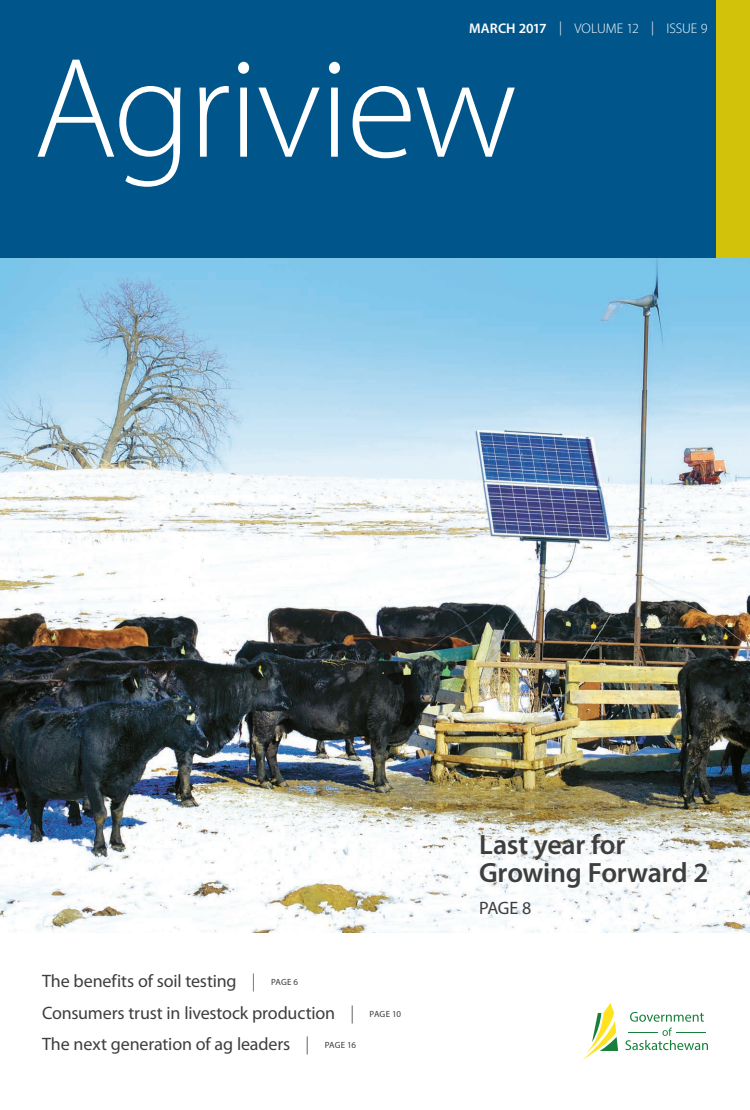
<style>
.page{position:relative;width:750px;height:1110px;background:#fff}
.page>*{position:absolute;margin:0;border:0;box-sizing:border-box;transform-origin:0 0}
.t1{font:600 28px/28px "Myriad Pro";letter-spacing:-.01em;color:#3e3e3f}
.t2{font:18px/31.5px "Myriad Pro";letter-spacing:-.01em;color:#3e3e3f}
.t3{font:300 14px "Myriad Pro";letter-spacing:-.005em;color:#fff}
.s1{font-weight:600}
.s2{font-weight:300}
.s3{font-size:9px}
</style>
<div class="page">
<img style="left:0;top:258px;width:750px;height:675px">
<div style="left:715px;top:0;width:35px;height:258px;background:#d3c20a"></div>
<div style="left:0;top:0;width:715px;height:258px;background:#00568a"></div>
<svg style="left:37px;top:60px;width:478px;height:127px"></svg>
<svg style="left:630px;top:1012px;width:74px;height:10px"></svg>
<svg style="left:625px;top:1028px;width:83px;height:22px"></svg>
<svg style="left:582px;top:1003px;width:36px;height:57px"></svg>
<p class="t3" style="left:469px;top:21px;width:240px"><span class="s1">MARCH 2017</span> | VOLUME 12 | ISSUE 9</p>
<p class="t2" style="left:42px;top:966px;width:360px">The benefits of soil testing <span class="s2">|</span> <span class="s3">PAGE 6<br></span>Consumers trust in livestock production <span class="s2">|</span> <span class="s3">PAGE 10<br></span>The next generation of ag leaders <span class="s2">|</span> <span class="s3">PAGE 16</span></p>
<h1 class="t1" style="left:479px;top:831px;width:231px">Last year for<br>Growing Forward 2</h1>
<p class="t2" style="left:479px;top:892px;width:54px">PAGE 8</p>
</div>
